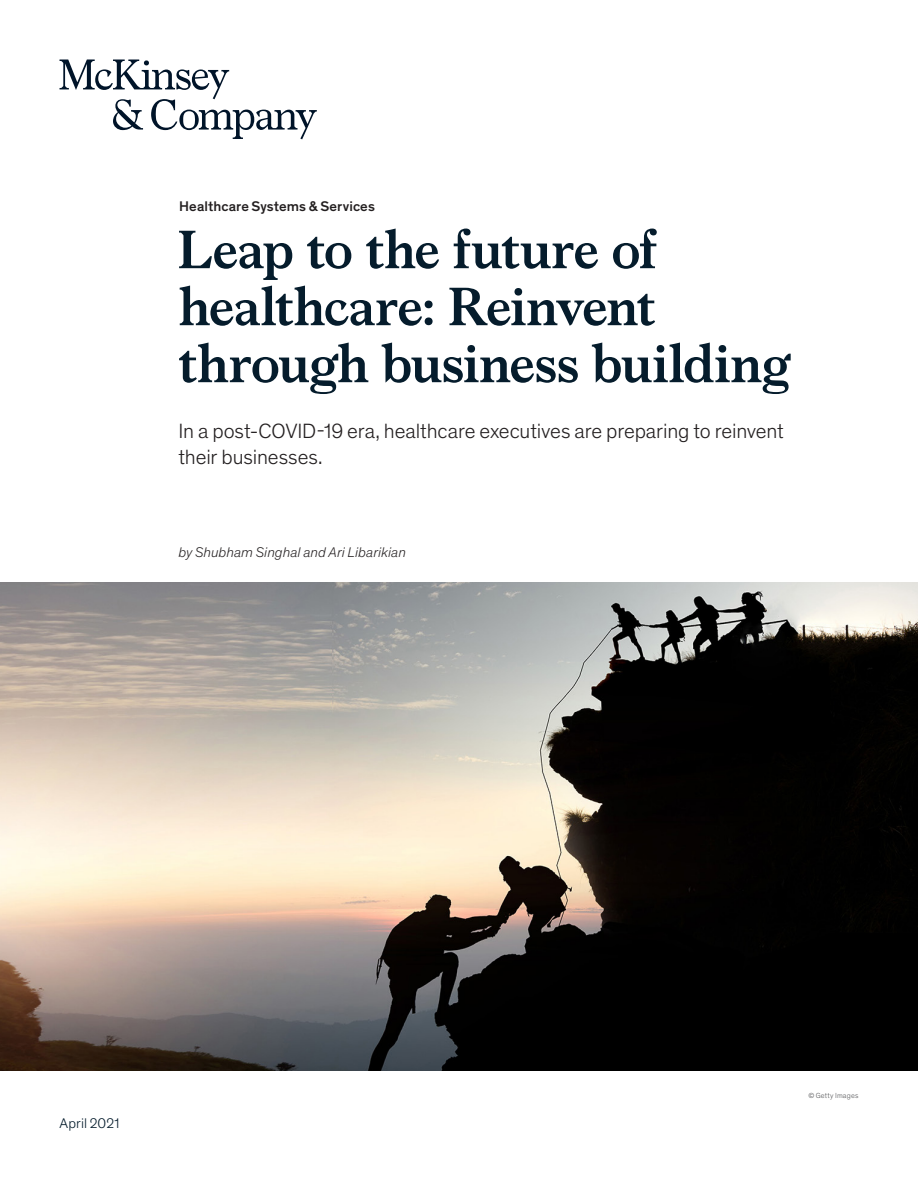
<style>
.page{position:relative;width:918px;height:1188px;background:#fff}
.page>*{position:absolute;margin:0;border:0;box-sizing:border-box;transform-origin:0 0}
.Title_of_article-dee{font:700 54px/57px "Bower";letter-spacing:-.01em;color:#051c2c}
.Standfirst-Dek_Thein{font:300 21px/25.5px "Theinhardt Pan";letter-spacing:-.005em;color:#231f20}
.Author_byline{font:italic 300 14.25px "Theinhardt Pan";letter-spacing:.005em;color:#231f20}
.Eyebrow{font:500 14.25px "Theinhardt Pan";letter-spacing:.005em;color:#231f20}
.Cover_date_-_Deep_bl{font:300 14.25px "Theinhardt Pan";letter-spacing:.005em;color:#051c2c}
.Art_Photo_credit{font:300 7.5px "Theinhardt Pan";letter-spacing:.025em;color:#57585a}
</style>
<div class="page">
<img style="left:0;top:582px;width:918px;height:488px">
<svg style="left:60px;top:60px;width:257px;height:79px"></svg>
<p class="Eyebrow" style="left:179px;top:196px;width:197px">Healthcare Systems &amp; Services</p>
<p class="Title_of_article-dee" style="left:178px;top:217px;width:615px">Leap to the future of healthcare: Reinvent through business building</p>
<p class="Standfirst-Dek_Thein" style="left:179px;top:417px;width:607px">In a post-COVID-19 era, healthcare executives are preparing to reinvent their businesses.</p>
<p class="Author_byline" style="left:179px;top:542px;width:229px">by Shubham Singhal and Ari Libarikian</p>
<p class="Cover_date_-_Deep_bl" style="left:60px;top:1114px;width:61px">April 2021</p>
<p class="Art_Photo_credit" style="left:808px;top:1090px;width:52px">© Getty Images</p>
</div>
